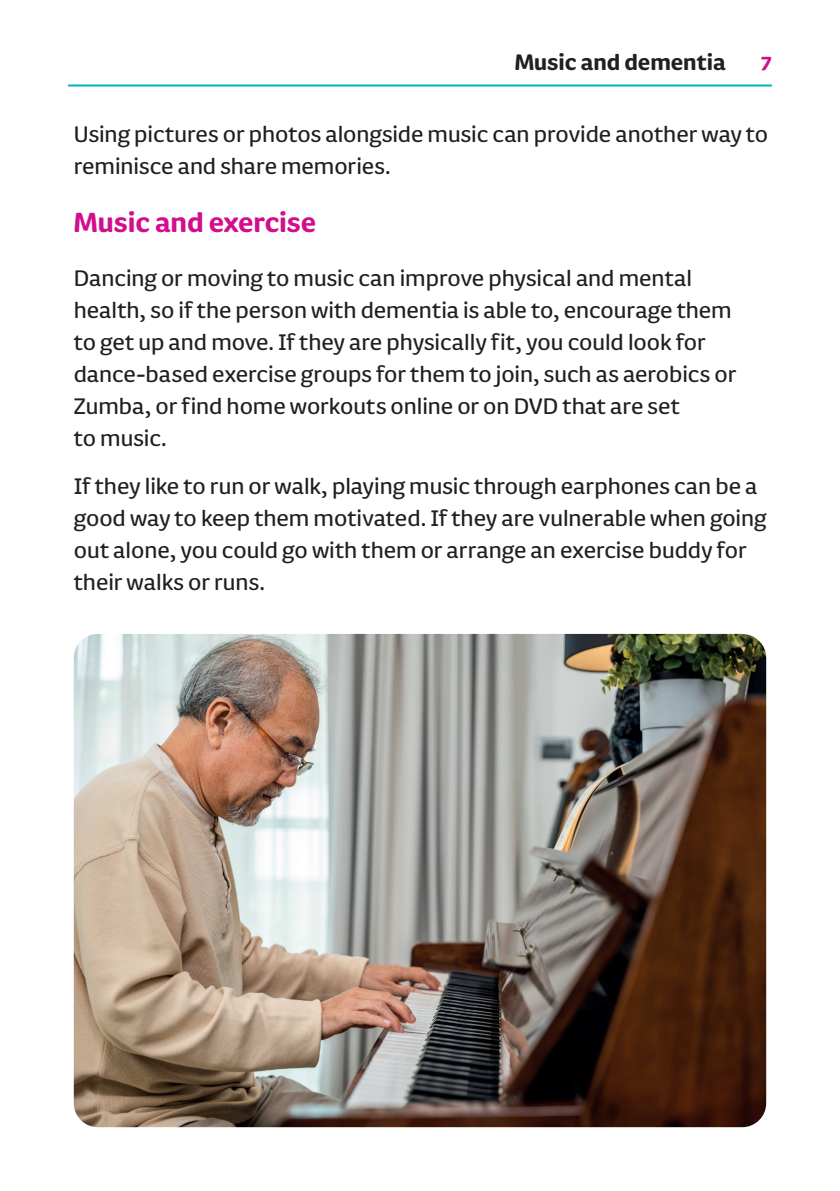
<style>
.page{position:relative;width:840px;height:1191px;background:#fff}
.page>*{position:absolute;margin:0;border:0;box-sizing:border-box;transform-origin:0 0}
.t1{font:700 32px "FS Pimlico";color:#d20e8c}
.t2{font:26px/32px "FS Pimlico";color:#231f20}
.t3{font:700 26px "FS Pimlico";color:#231f20}
.t4{font:700 24px "FS Pimlico";color:#d20e8c}
</style>
<div class="page">
<hr style="left:68px;top:84px;width:703px;height:2px;background:#00b2b9">
<img style="left:74px;top:634px;width:691px;height:493px">
<p class="t3" style="left:514px;top:42px;width:212px">Music and dementia</p>
<p class="t4" style="left:760px;top:43px;width:12px">7</p>
<p class="t2" style="left:74px;top:117px;width:695px">Using pictures or photos alongside music can provide another way to reminisce and share memories.</p>
<p class="t1" style="left:74px;top:199px;width:244px">Music and exercise</p>
<p class="t2" style="left:74px;top:261px;width:663px">Dancing or moving to music can improve physical and mental health, so if the person with dementia is able to, encourage them to get up and move. If they are physically fit, you could look for dance-based exercise groups for them to join, such as aerobics or Zumba, or find home workouts online or on DVD that are set<br>to music.</p>
<p class="t2" style="left:74px;top:469px;width:693px">If they like to run or walk, playing music through earphones can be a good way to keep them motivated. If they are vulnerable when going out alone, you could go with them or arrange an exercise buddy for their walks or runs.</p>
</div>
